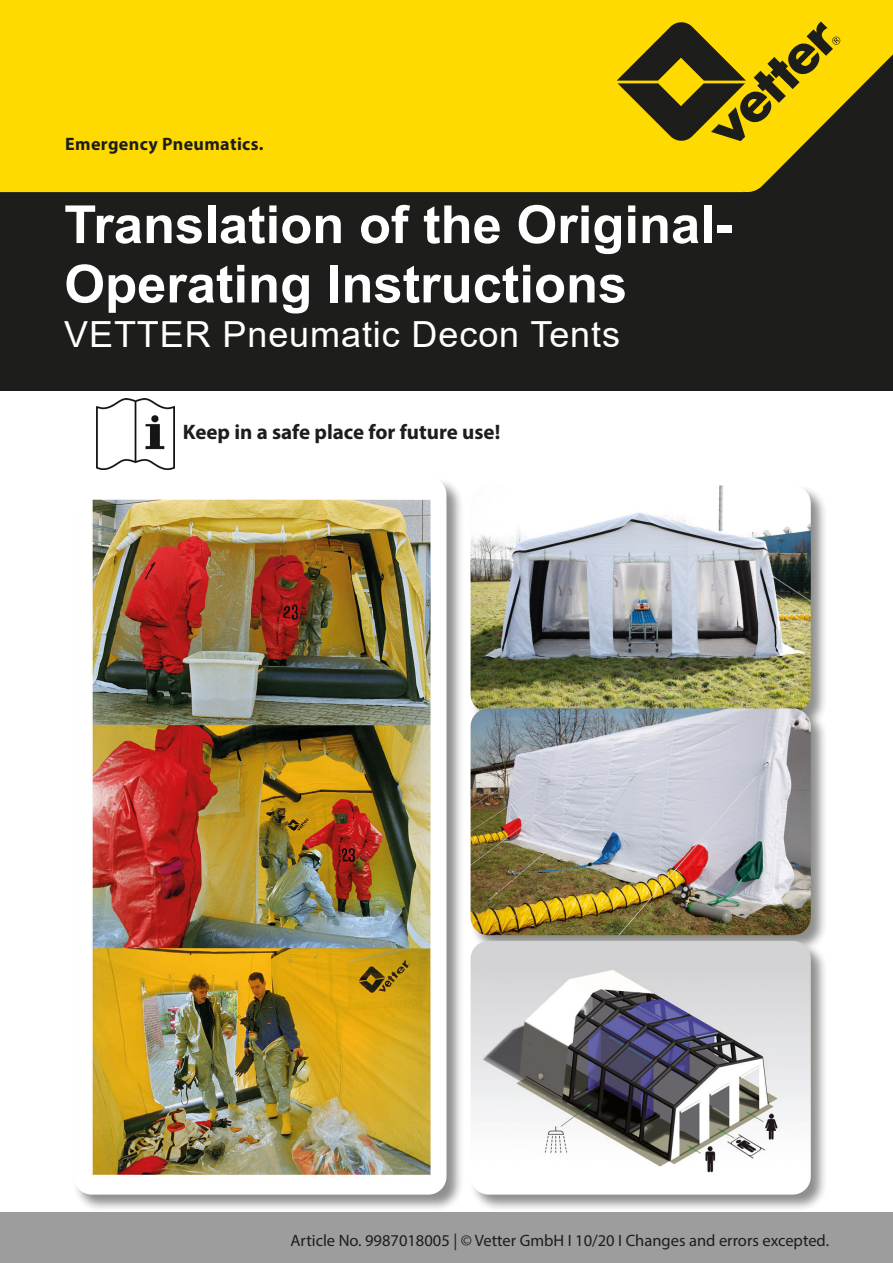
<style>
.page{position:relative;width:893px;height:1263px;background:#fff}
.page>*{position:absolute;margin:0;border:0;box-sizing:border-box;transform-origin:0 0}
.t1{font:700 52.5px/59.4px "Arial";color:#fff}
.t2{font:36px "Arial";letter-spacing:.025em;color:#fff}
.t3{font:700 21px "Myriad Pro";color:#1d1d1b}
.t4{font:700 18px "Myriad Pro";letter-spacing:.02em;color:#1d1d1b}
.t5{font:16.5px "Myriad Pro";color:#1d1d1b}
</style>
<div class="page">
<div style="left:0;top:0;width:893px;height:391px;background:#1d1d1b"></div>
<div style="left:0;top:1212px;width:893px;height:51px;background:#9d9d9d"></div>
<div style="left:0;top:0;width:893px;height:193px;background:#ffda00"></div>
<svg style="left:617px;top:21px;width:223px;height:120px"></svg>
<div style="left:73px;top:478px;width:391px;height:734px;background:#1d1d1b;opacity:.5"></div>
<img style="left:74px;top:478px;width:372px;height:716px">
<div style="left:470px;top:485px;width:359px;height:245px;background:#1d1d1b;opacity:.5"></div>
<img style="left:471px;top:485px;width:340px;height:223px">
<div style="left:470px;top:708px;width:359px;height:245px;background:#1d1d1b;opacity:.5"></div>
<img style="left:471px;top:708px;width:340px;height:227px">
<div style="left:470px;top:940px;width:359px;height:272px;background:#1d1d1b;opacity:.5"></div>
<img style="left:471px;top:941px;width:340px;height:253px">
<img style="left:97px;top:398px;width:77px;height:72px">
<p class="t4" style="left:65px;top:132px;width:200px">Emergency Pneumatics.</p>
<h1 class="t1" style="left:64px;top:195px;width:669px">Translation of the Original-<br>Operating Instructions</h1>
<h2 class="t2" style="left:64px;top:310px;width:557px">VETTER Pneumatic Decon Tents</h2>
<p class="t3" style="left:183px;top:418px;width:319px">Keep in a safe place for future use!</p>
<p class="t5" style="left:291px;top:1230px;width:540px">Article No. 9987018005 | © Vetter GmbH I 10/20 I Changes and errors excepted.</p>
</div>
